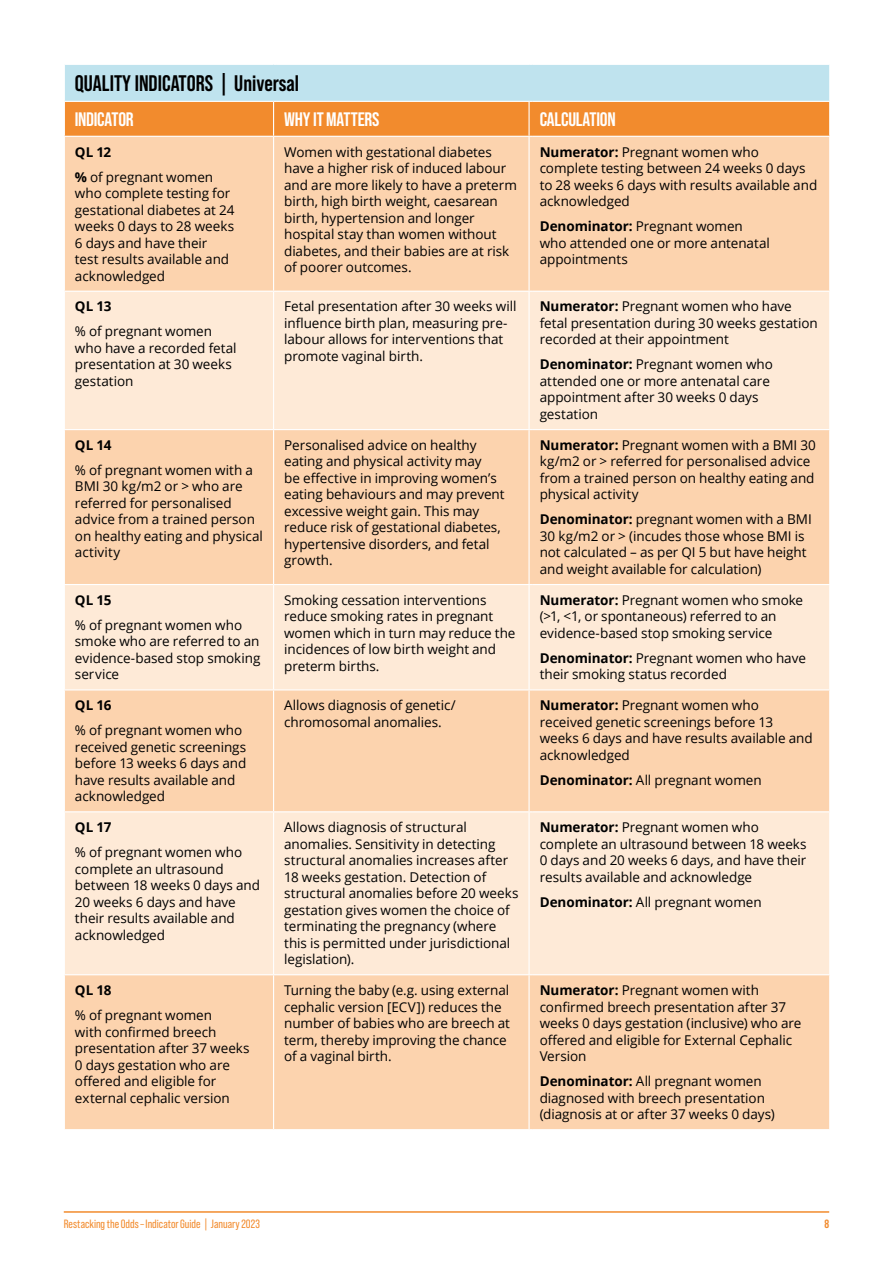
<style>
.page{position:relative;width:893px;height:1263px;background:#fff}
.page>*{position:absolute;margin:0;border:0;box-sizing:border-box;transform-origin:0 0}
.RSTO_Table_Header{font:700 22.5px "Bebas Neue Pro";color:#000}
.RSTO_Table_Col_Head{font:700 19.5px "Bebas Neue Pro";letter-spacing:-.01em;color:#fff}
.RSTO_table_body{font:13.5px/16.5px "Open Sans";letter-spacing:-.005em;color:#000}
.RSTO_table_body-2{font:700 13.5px "Open Sans";letter-spacing:-.01em;color:#000}
.t1{font:12px "Bebas Neue Pro";color:#f28b2d}
.t2{font:700 12px "Bebas Neue Pro";color:#f28b2d}
.s1{font-weight:700}
</style>
<div class="page">
<hr style="left:64px;top:1211px;width:765px;height:2px;background:#f28b2d">
<div style="left:64px;top:64px;width:766px;height:37px;background:#bfe3ee"></div>
<div style="left:65px;top:137px;width:764px;height:992px;background:#fcd3ae"></div>
<svg style="left:65px;top:292px;width:764px;height:682px;background:#fde0c6"></svg>
<hr style="left:273px;top:137px;width:1px;height:154px;background:#fff">
<hr style="left:528px;top:137px;width:2px;height:154px;background:#fff">
<hr style="left:64px;top:291px;width:210px;height:1px;background:#fff">
<hr style="left:273px;top:292px;width:1px;height:137px;background:#fff">
<hr style="left:277px;top:291px;width:252px;height:1px;background:#fff">
<hr style="left:528px;top:292px;width:2px;height:137px;background:#fff">
<hr style="left:532px;top:291px;width:298px;height:1px;background:#fff">
<hr style="left:64px;top:429px;width:210px;height:1px;background:#fff">
<hr style="left:273px;top:430px;width:1px;height:154px;background:#fff">
<hr style="left:277px;top:429px;width:252px;height:1px;background:#fff">
<hr style="left:528px;top:430px;width:2px;height:154px;background:#fff">
<hr style="left:532px;top:429px;width:298px;height:1px;background:#fff">
<hr style="left:64px;top:584px;width:210px;height:1px;background:#fff">
<hr style="left:273px;top:585px;width:1px;height:104px;background:#fff">
<hr style="left:277px;top:584px;width:252px;height:1px;background:#fff">
<hr style="left:528px;top:585px;width:2px;height:104px;background:#fff">
<hr style="left:532px;top:584px;width:298px;height:1px;background:#fff">
<hr style="left:64px;top:689px;width:210px;height:1px;background:#fff">
<hr style="left:273px;top:690px;width:1px;height:121px;background:#fff">
<hr style="left:277px;top:689px;width:252px;height:1px;background:#fff">
<hr style="left:528px;top:690px;width:2px;height:121px;background:#fff">
<hr style="left:532px;top:689px;width:298px;height:1px;background:#fff">
<hr style="left:64px;top:811px;width:210px;height:1px;background:#fff">
<hr style="left:273px;top:812px;width:1px;height:162px;background:#fff">
<hr style="left:277px;top:811px;width:252px;height:1px;background:#fff">
<hr style="left:528px;top:812px;width:2px;height:162px;background:#fff">
<hr style="left:532px;top:811px;width:298px;height:1px;background:#fff">
<hr style="left:64px;top:974px;width:210px;height:1px;background:#fff">
<hr style="left:273px;top:975px;width:1px;height:154px;background:#fff">
<hr style="left:277px;top:974px;width:252px;height:1px;background:#fff">
<hr style="left:528px;top:975px;width:2px;height:154px;background:#fff">
<hr style="left:532px;top:974px;width:298px;height:1px;background:#fff">
<hr style="left:64px;top:64px;width:210px;height:1px;background:#fff">
<hr style="left:64px;top:65px;width:1px;height:36px;background:#fff">
<hr style="left:277px;top:64px;width:252px;height:1px;background:#fff">
<hr style="left:532px;top:64px;width:298px;height:1px;background:#fff">
<hr style="left:829px;top:65px;width:1px;height:36px;background:#fff">
<svg style="left:64px;top:101px;width:766px;height:36px;background:#f29138"></svg>
<hr style="left:532px;top:101px;width:298px;height:1px;background:#fff">
<p class="RSTO_Table_Header" style="left:75px;top:70px;width:226px">QUALITY INDICATORS | Universal</p>
<p class="RSTO_Table_Col_Head" style="left:75px;top:108px;width:60px">INDICATOR</p>
<p class="RSTO_Table_Col_Head" style="left:284px;top:108px;width:97px">WHY IT MATTERS</p>
<p class="RSTO_Table_Col_Head" style="left:540px;top:108px;width:78px">CALCULATION</p>
<p class="RSTO_table_body-2" style="left:75px;top:142px;width:38px">QL 12</p>
<p class="RSTO_table_body" style="left:75px;top:168px;width:161px"><span class="s1">%</span> of pregnant women who complete testing for gestational diabetes at 24 weeks 0 days to 28 weeks<br>6 days and have their test results available and acknowledged</p>
<p class="RSTO_table_body" style="left:284px;top:143px;width:234px">Women with gestational diabetes have a higher risk of induced labour and are more likely to have a preterm birth, high birth weight, caesarean birth, hypertension and longer hospital stay than women without diabetes, and their babies are at risk of poorer outcomes.</p>
<p class="RSTO_table_body" style="left:540px;top:143px;width:279px"><span class="s1">Numerator:</span> Pregnant women who complete testing between 24 weeks 0 days to 28 weeks 6 days with results available and acknowledged</p>
<p class="RSTO_table_body" style="left:540px;top:218px;width:232px"><span class="s1">Denominator:</span> Pregnant women who attended one or more antenatal appointments</p>
<p class="RSTO_table_body-2" style="left:75px;top:297px;width:38px">QL 13</p>
<p class="RSTO_table_body" style="left:75px;top:323px;width:163px">% of pregnant women who have a recorded fetal presentation at 30 weeks gestation</p>
<p class="RSTO_table_body-2" style="left:75px;top:435px;width:38px">QL 14</p>
<p class="RSTO_table_body" style="left:75px;top:461px;width:189px">% of pregnant women with a<br>BMI 30 kg/m2 or &gt; who are referred for personalised advice from a trained person on healthy eating and physical activity</p>
<p class="RSTO_table_body-2" style="left:75px;top:590px;width:38px">QL 15</p>
<p class="RSTO_table_body" style="left:75px;top:616px;width:187px">% of pregnant women who smoke who are referred to an evidence-based stop smoking service</p>
<p class="RSTO_table_body-2" style="left:75px;top:696px;width:38px">QL 16</p>
<p class="RSTO_table_body" style="left:75px;top:722px;width:173px">% of pregnant women who received genetic screenings before 13 weeks 6 days and have results available and acknowledged</p>
<p class="RSTO_table_body-2" style="left:75px;top:818px;width:38px">QL 17</p>
<p class="RSTO_table_body" style="left:75px;top:844px;width:187px">% of pregnant women who complete an ultrasound between 18 weeks 0 days and<br>20 weeks 6 days and have their results available and acknowledged</p>
<p class="RSTO_table_body-2" style="left:75px;top:980px;width:38px">QL 18</p>
<p class="RSTO_table_body" style="left:75px;top:1006px;width:176px">% of pregnant women<br>with confirmed breech presentation after 37 weeks<br>0 days gestation who are offered and eligible for external cephalic version</p>
<p class="RSTO_table_body" style="left:284px;top:298px;width:234px">Fetal presentation after 30 weeks will influence birth plan, measuring pre&shy;labour allows for interventions that promote vaginal birth.</p>
<p class="RSTO_table_body" style="left:540px;top:298px;width:280px"><span class="s1">Numerator:</span> Pregnant women who have fetal presentation during 30 weeks gestation recorded at their appointment</p>
<p class="RSTO_table_body" style="left:540px;top:356px;width:235px"><span class="s1">Denominator:</span> Pregnant women who attended one or more antenatal care appointment after 30 weeks 0 days gestation</p>
<p class="RSTO_table_body" style="left:284px;top:436px;width:222px">Personalised advice on healthy eating and physical activity may<br>be effective in improving women’s eating behaviours and may prevent excessive weight gain. This may reduce risk of gestational diabetes, hypertensive disorders, and fetal growth.</p>
<p class="RSTO_table_body" style="left:540px;top:436px;width:278px"><span class="s1">Numerator:</span> Pregnant women with a BMI 30 kg/m2 or &gt; referred for personalised advice from a trained person on healthy eating and physical activity</p>
<p class="RSTO_table_body" style="left:540px;top:511px;width:274px"><span class="s1">Denominator:</span> pregnant women with a BMI 30 kg/m2 or &gt; (incudes those whose BMI is not calculated – as per QI 5 but have height and weight available for calculation)</p>
<p class="RSTO_table_body" style="left:284px;top:591px;width:233px">Smoking cessation interventions reduce smoking rates in pregnant women which in turn may reduce the incidences of low birth weight and preterm births.</p>
<p class="RSTO_table_body" style="left:540px;top:591px;width:265px"><span class="s1">Numerator:</span> Pregnant women who smoke (&gt;1, &lt;1, or spontaneous) referred to an evidence-based stop smoking service</p>
<p class="RSTO_table_body" style="left:540px;top:649px;width:268px"><span class="s1">Denominator:</span> Pregnant women who have their smoking status recorded</p>
<p class="RSTO_table_body" style="left:284px;top:697px;width:173px">Allows diagnosis of genetic/ chromosomal anomalies.</p>
<p class="RSTO_table_body" style="left:540px;top:697px;width:274px"><span class="s1">Numerator:</span> Pregnant women who received genetic screenings before 13 weeks 6 days and have results available and acknowledged</p>
<p class="RSTO_table_body" style="left:540px;top:771px;width:223px"><span class="s1">Denominator:</span> All pregnant women</p>
<p class="RSTO_table_body" style="left:284px;top:819px;width:236px">Allows diagnosis of structural anomalies. Sensitivity in detecting structural anomalies increases after 18 weeks gestation. Detection of structural anomalies before 20 weeks gestation gives women the choice of terminating the pregnancy (where this is permitted under jurisdictional legislation).</p>
<p class="RSTO_table_body" style="left:540px;top:819px;width:269px"><span class="s1">Numerator:</span> Pregnant women who complete an ultrasound between 18 weeks 0 days and 20 weeks 6 days, and have their results available and acknowledge</p>
<p class="RSTO_table_body" style="left:540px;top:893px;width:223px"><span class="s1">Denominator:</span> All pregnant women</p>
<p class="RSTO_table_body" style="left:284px;top:981px;width:227px">Turning the baby (e.g. using external cephalic version [ECV]) reduces the number of babies who are breech at term, thereby improving the chance of a vaginal birth.</p>
<p class="RSTO_table_body" style="left:540px;top:981px;width:263px"><span class="s1">Numerator:</span> Pregnant women with confirmed breech presentation after 37 weeks 0 days gestation (inclusive) who are offered and eligible for External Cephalic Version</p>
<p class="RSTO_table_body" style="left:540px;top:1072px;width:237px"><span class="s1">Denominator:</span> All pregnant women diagnosed with breech presentation (diagnosis at or after 37 weeks 0 days)</p>
<p class="t1" style="left:64px;top:1217px;width:198px">Restacking the Odds – Indicator Guide | January 2023</p>
<p class="t2" style="left:824px;top:1217px;width:6px">8</p>
</div>
